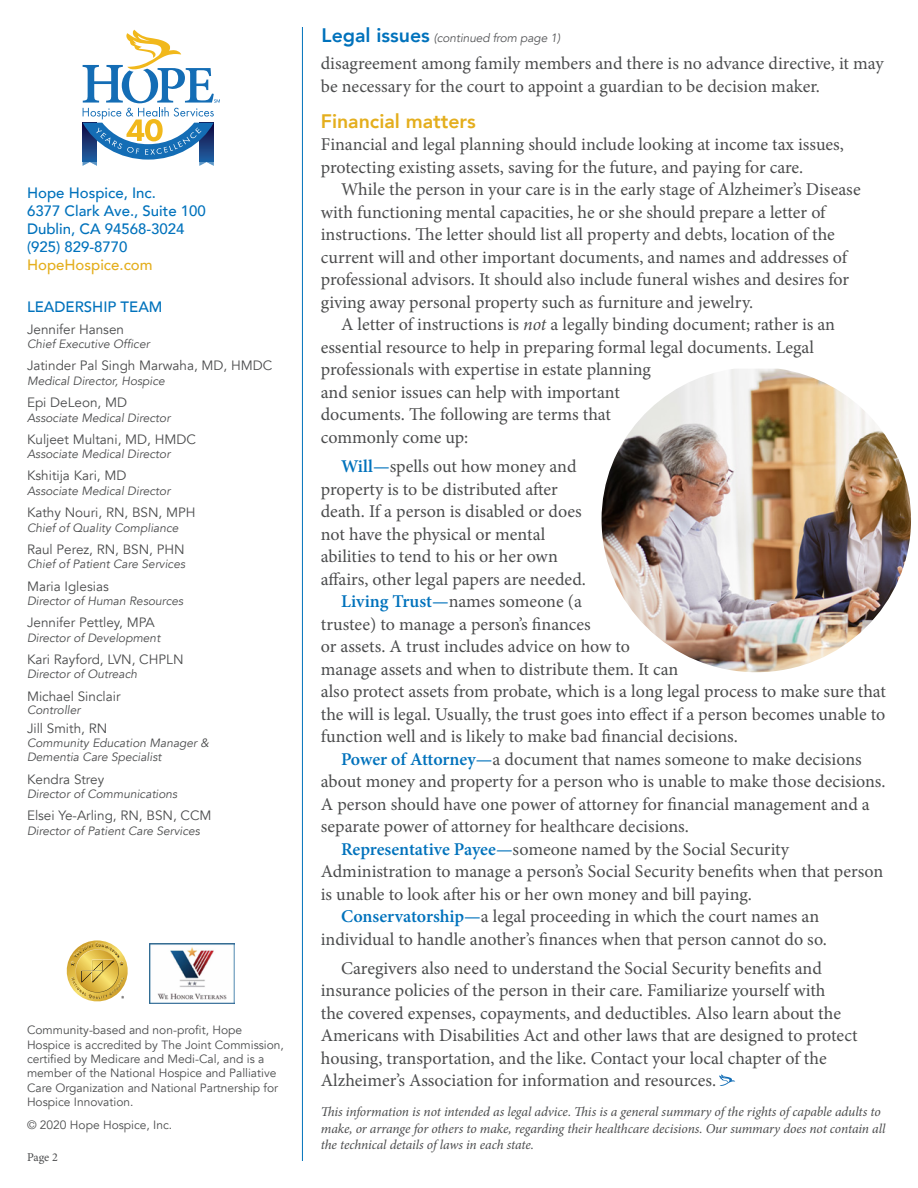
<style>
.page{position:relative;width:918px;height:1188px;background:#fff}
.page>*{position:absolute;margin:0;border:0;box-sizing:border-box;transform-origin:0 0}
.b-hed{font:800 19.5px "Avenir";color:#e4ae1d}
.Body_copy{font:18px/22.5px "Minion Pro";color:#4b4c4d}
.mast_-_section_hed{font:500 15px/18px "Avenir";color:#0072bc}
.Mast_company{font:13.5px "Avenir";color:#4b4c4d}
.Body_copy-2{font:italic 13.5px/16.5px "Minion Pro";letter-spacing:-.01em;color:#4b4c4d}
.Mast_company-2{font:italic 12px/14.4px "Avenir";color:#4b4c4d}
.t1{font:12px/14.4px "Avenir";color:#4b4c4d}
.Body_copy-3{font:italic 12px "Avenir";letter-spacing:-.01em;color:#57585a}
.t2{font:12px "Minion Pro";color:#4b4c4d}
.s1{color:#e4ae1d}
.s2{font-weight:800;font-style:normal;font-size:19.5px;color:#0072bc}
.s3{font-style:italic}
.s4{font-weight:600;color:#0072bc}
</style>
<div class="page">
<hr style="left:302px;top:27px;width:1px;height:1134px;background:#0072bc">
<svg style="left:83px;top:30px;width:137px;height:136px"></svg>
<svg style="left:66px;top:940px;width:62px;height:62px"></svg>
<img style="left:150px;top:943px;width:84px;height:60px">
<svg style="left:719px;top:1074px;width:16px;height:12px"></svg>
<img style="left:602px;top:369px;width:309px;height:303px">
<p class="mast_-_section_hed" style="left:27px;top:183px;width:180px">Hope Hospice, Inc.<br>6377 Clark Ave., Suite 100<br>Dublin, CA 94568-3024 (925) 829-8770<br><span class="s1">HopeHospice.com</span></p>
<p class="mast_-_section_hed" style="left:27px;top:296px;width:137px">LEADERSHIP TEAM</p>
<p class="Mast_company" style="left:27px;top:321px;width:99px">Jennifer Hansen</p>
<p class="Mast_company-2" style="left:27px;top:337px;width:124px">Chief Executive Officer</p>
<p class="Mast_company" style="left:27px;top:358px;width:247px">Jatinder Pal Singh Marwaha, MD, HMDC</p>
<p class="Mast_company-2" style="left:27px;top:374px;width:139px">Medical Director, Hospice</p>
<p class="Mast_company" style="left:27px;top:394px;width:102px">Epi DeLeon, MD</p>
<p class="Mast_company-2" style="left:27px;top:410px;width:145px">Associate Medical Director</p>
<p class="Mast_company" style="left:27px;top:431px;width:171px">Kuljeet Multani, MD, HMDC</p>
<p class="Mast_company-2" style="left:27px;top:447px;width:145px">Associate Medical Director</p>
<p class="Mast_company" style="left:27px;top:468px;width:101px">Kshitija Kari, MD</p>
<p class="Mast_company-2" style="left:27px;top:484px;width:145px">Associate Medical Director</p>
<p class="Mast_company" style="left:27px;top:504px;width:170px">Kathy Nouri, RN, BSN, MPH</p>
<p class="Mast_company-2" style="left:27px;top:520px;width:153px">Chief of Quality Compliance</p>
<p class="Mast_company" style="left:27px;top:541px;width:159px">Raul Perez, RN, BSN, PHN</p>
<p class="Mast_company-2" style="left:27px;top:557px;width:160px">Chief of Patient Care Services</p>
<p class="Mast_company" style="left:27px;top:578px;width:83px">Maria Iglesias</p>
<p class="Mast_company-2" style="left:27px;top:594px;width:158px">Director of Human Resources</p>
<p class="Mast_company" style="left:27px;top:615px;width:129px">Jennifer Pettley, MPA</p>
<p class="Mast_company-2" style="left:27px;top:630px;width:135px">Director of Development</p>
<p class="Mast_company" style="left:27px;top:651px;width:158px">Kari Rayford, LVN, CHPLN</p>
<p class="Mast_company-2" style="left:27px;top:667px;width:112px">Director of Outreach</p>
<p class="Mast_company" style="left:27px;top:688px;width:95px">Michael Sinclair</p>
<p class="Mast_company-2" style="left:27px;top:703px;width:55px">Controller</p>
<p class="Mast_company" style="left:27px;top:720px;width:82px">Jill Smith, RN</p>
<p class="Mast_company-2" style="left:27px;top:736px;width:184px">Community Education Manager &amp;<br>Dementia Care Specialist</p>
<p class="Mast_company" style="left:27px;top:771px;width:79px">Kendra Strey</p>
<p class="Mast_company-2" style="left:27px;top:787px;width:152px">Director of Communications</p>
<p class="Mast_company" style="left:27px;top:808px;width:186px">Elsei Ye-Arling, RN, BSN, CCM</p>
<p class="Mast_company-2" style="left:27px;top:824px;width:175px">Director of Patient Care Services</p>
<p class="t1" style="left:27px;top:1023px;width:258px">Community-based and non-profit, Hope Hospice is accredited by The Joint Commission, certified by Medicare and Medi-Cal, and is a member of the National Hospice and Palliative Care Organization and National Partnership for Hospice Innovation.</p>
<p class="t1" style="left:27px;top:1118px;width:147px">© 2020 Hope Hospice, Inc.</p>
<p class="t2" style="left:27px;top:1149px;width:32px">Page 2</p>
<p class="Body_copy-3" style="left:322px;top:31px;width:240px"><span class="s2">Legal issues</span> (continued from page 1)</p>
<p class="Body_copy" style="left:321px;top:53px;width:564px">disagreement among family members and there is no advance directive, it may be necessary for the court to appoint a guardian to be decision maker.</p>
<p class="b-hed" style="left:321px;top:106px;width:156px">Financial matters</p>
<p class="Body_copy" style="left:321px;top:134px;width:525px">Financial and legal planning should include looking at income tax issues, protecting existing assets, saving for the future, and paying for care.</p>
<p class="Body_copy" style="left:321px;top:179px;width:541px;text-indent:20px">While the person in your care is in the early stage of Alzheimer’s Disease with functioning mental capacities, he or she should prepare a letter of instructions. The letter should list all property and debts, location of the current will and other important documents, and names and addresses of professional advisors. It should also include funeral wishes and desires for giving away personal property such as furniture and jewelry.</p>
<p class="Body_copy" style="left:321px;top:314px;width:516px;text-indent:20px">A letter of instructions is <span class="s3">not</span> a legally binding document; rather is an essential resource to help in preparing formal legal documents. Legal professionals with expertise in estate planning<br>and senior issues can help with important<br>documents. The following are terms that<br>commonly come up:</p>
<p class="Body_copy" style="left:321px;top:455px;width:267px;text-indent:20px"><span class="s4">Will—</span>spells out how money and property is to be distributed after death. If a person is disabled or does not have the physical or mental abilities to tend to his or her own affairs, other legal papers are needed.</p>
<p class="Body_copy" style="left:321px;top:590px;width:567px;text-indent:20px"><span class="s4">Living Trust—</span>names someone (a<br>trustee) to manage a person’s finances<br>or assets. A trust includes advice on how to<br>manage assets and when to distribute them. It can<br>also protect assets from probate, which is a long legal process to make sure that the will is legal. Usually, the trust goes into effect if a person becomes unable to function well and is likely to make bad financial decisions.</p>
<p class="Body_copy" style="left:321px;top:748px;width:566px;text-indent:20px"><span class="s4">Power of Attorney—</span>a document that names someone to make decisions about money and property for a person who is unable to make those decisions.<br>A person should have one power of attorney for financial management and a separate power of attorney for healthcare decisions.</p>
<p class="Body_copy" style="left:321px;top:838px;width:564px;text-indent:20px"><span class="s4">Representative Payee—</span>someone named by the Social Security<br>Administration to manage a person’s Social Security benefits when that person is unable to look after his or her own money and bill paying.</p>
<p class="Body_copy" style="left:321px;top:905px;width:507px;text-indent:20px"><span class="s4">Conservatorship—</span>a legal proceeding in which the court names an individual to handle another’s finances when that person cannot do so.</p>
<p class="Body_copy" style="left:321px;top:957px;width:538px;text-indent:20px">Caregivers also need to understand the Social Security benefits and insurance policies of the person in their care. Familiarize yourself with<br>the covered expenses, copayments, and deductibles. Also learn about the Americans with Disabilities Act and other laws that are designed to protect housing, transportation, and the like. Contact your local chapter of the Alzheimer’s Association for information and resources.</p>
<p class="Body_copy-2" style="left:321px;top:1104px;width:566px">This information is not intended as legal advice. This is a general summary of the rights of capable adults to make, or arrange for others to make, regarding their healthcare decisions. Our summary does not contain all the technical details of laws in each state.</p>
</div>
